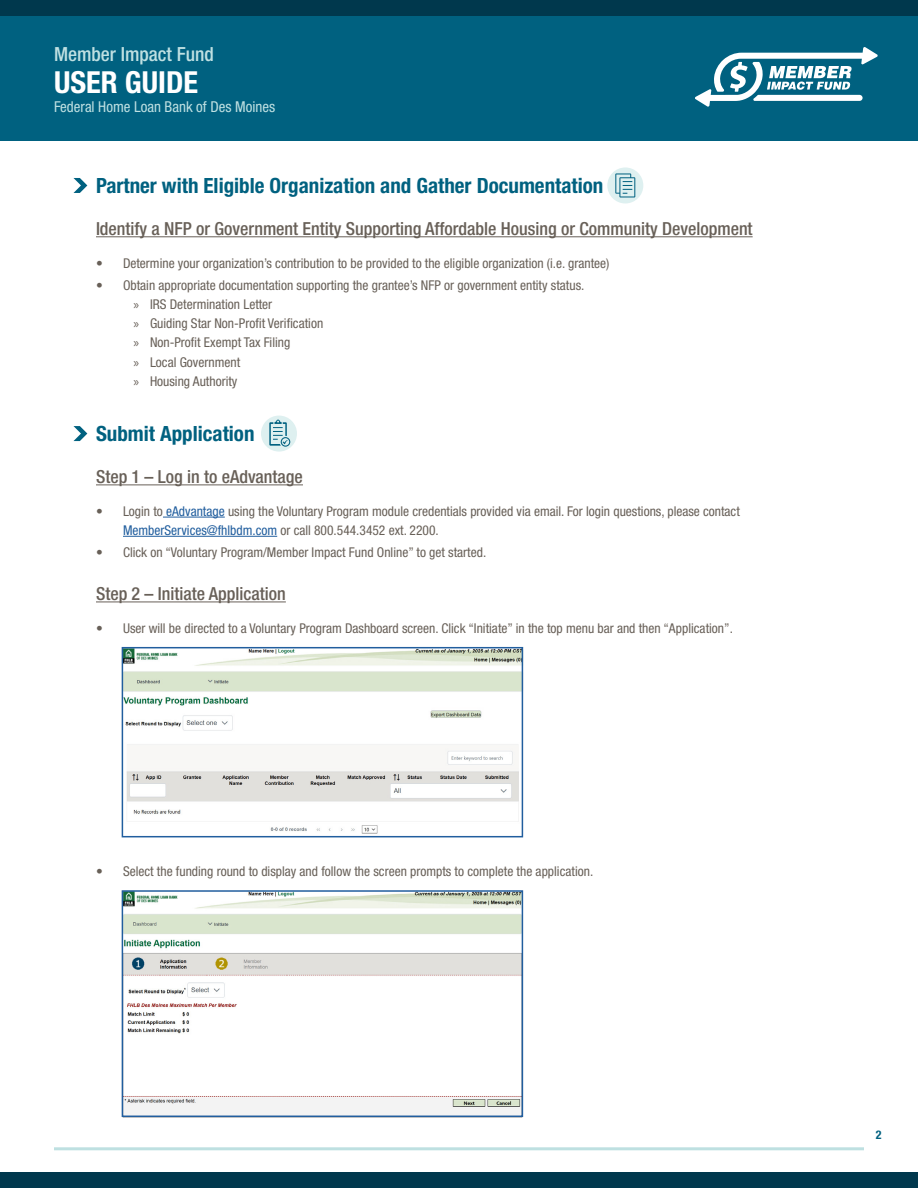
<style>
.page{position:relative;width:918px;height:1188px;background:#fff}
.page>*{position:absolute;margin:0;border:0;box-sizing:border-box;transform-origin:0 0}
.t1{font:700 condensed 30.45px "Helvetica Neue LT Std";color:#fff}
.t2{font:700 condensed 21px "Helvetica Neue LT Std";color:#006180}
.t3{font:500 condensed 19.5px "Helvetica Neue LT Std";color:#bfe0e2}
.t4{font:500 condensed 18px "Helvetica Neue LT Std";color:#686058}
.t5{font:condensed 15px "Helvetica Neue LT Std";color:#bfe0e2}
.t6{font:condensed 13.5px/19.2px "Helvetica Neue LT Std";color:#686058}
.t7{font:700 condensed 12px "Helvetica Neue LT Std";color:#006180}
.s1{font-family:"Myriad Pro";font-stretch:normal}
.s2{color:#215e9e}
</style>
<div class="page">
<div style="left:0;top:0;width:918px;height:140px;background:#006180"></div>
<div style="left:0;top:0;width:918px;height:15px;background:#00384d"></div>
<div style="left:0;top:1173px;width:918px;height:15px;background:#00384d"></div>
<hr style="left:54px;top:1147px;width:810px;height:3px;background:#bee0e1">
<svg style="left:695px;top:47px;width:183px;height:60px"></svg>
<hr style="left:96px;top:236px;width:657px;height:1px;background:#686058">
<hr style="left:96px;top:484px;width:207px;height:1px;background:#686058">
<hr style="left:96px;top:601px;width:190px;height:1px;background:#686058">
<hr style="left:163px;top:517px;width:62px;height:1px;background:#215e9e">
<hr style="left:123px;top:536px;width:154px;height:1px;background:#215e9e">
<svg style="left:74px;top:178px;width:13px;height:15px"></svg>
<svg style="left:74px;top:426px;width:13px;height:15px"></svg>
<img style="left:125px;top:650px;width:395px;height:184px">
<img style="left:125px;top:893px;width:395px;height:221px">
<div style="left:607px;top:167px;width:36px;height:36px;background:#def0f0;border-radius:50%"></div>
<svg style="left:615px;top:173px;width:20px;height:24px"></svg>
<div style="left:261px;top:416px;width:36px;height:36px;background:#def0f0;border-radius:50%"></div>
<svg style="left:269px;top:420px;width:21px;height:27px"></svg>
<div style="left:122px;top:647px;width:401px;height:190px;border:2px solid #215e9e"></div>
<div style="left:122px;top:890px;width:401px;height:227px;border:2px solid #215e9e"></div>
<h3 class="t3" style="left:54px;top:43px;width:161px">Member Impact Fund</h3>
<h1 class="t1" style="left:54px;top:63px;width:146px">USER GUIDE</h1>
<p class="t5" style="left:54px;top:98px;width:223px">Federal Home Loan Bank of Des Moines</p>
<h2 class="t2" style="left:96px;top:173px;width:509px">Partner with Eligible Organization and Gather Documentation</h2>
<h3 class="t4" style="left:96px;top:218px;width:658px">Identify a NFP or Government Entity Supporting Affordable Housing or Community Development</h3>
<p class="t6" style="left:96px;top:253px;width:515px">• Determine your organization’s contribution to be provided to the eligible organization (i.e. grantee)</p>
<p class="t6" style="left:134px;top:275px;width:452px;text-indent:-38px">• Obtain appropriate documentation supporting the grantee’s NFP or government entity status. <span class="s1">»</span> IRS Determination Letter<br><span class="s1">»</span> Guiding Star Non-Profit Verification<br><span class="s1">»</span> Non-Profit Exempt Tax Filing<br><span class="s1">»</span> Local Government<br><span class="s1">»</span> Housing Authority</p>
<h2 class="t2" style="left:96px;top:421px;width:160px">Submit Application</h2>
<h3 class="t4" style="left:96px;top:466px;width:208px">Step 1 – Log in to eAdvantage</h3>
<p class="t6" style="left:123px;top:501px;width:618px;text-indent:-27px">• Login to <span class="s2">eAdvantage</span> using the Voluntary Program module credentials provided via email. For login questions, please contact<br><span class="s2">MemberServices@fhlbdm.com</span> or call 800.544.3452 ext. 2200.</p>
<p class="t6" style="left:96px;top:543px;width:392px">• Click on “Voluntary Program/Member Impact Fund Online” to get started.</p>
<h3 class="t4" style="left:96px;top:583px;width:191px">Step 2 – Initiate Application</h3>
<p class="t6" style="left:96px;top:618px;width:638px">• User will be directed to a Voluntary Program Dashboard screen. Click “Initiate” in the top menu bar and then “Application”.</p>
<p class="t6" style="left:96px;top:861px;width:499px">• Select the funding round to display and follow the screen prompts to complete the application.</p>
<p class="t7" style="left:876px;top:1128px;width:7px">2</p>
</div>
